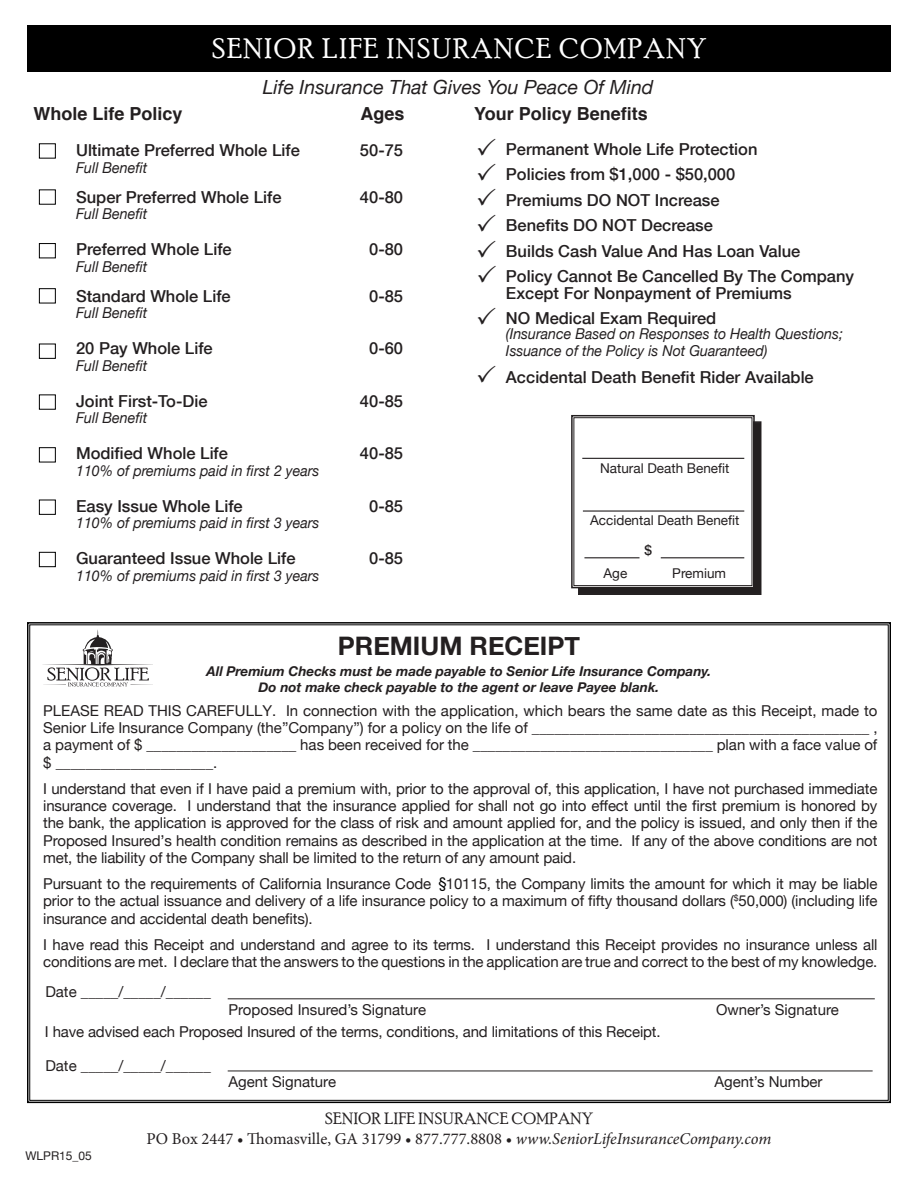
<style>
.page{position:relative;width:918px;height:1188px;background:#fff}
.page>*{position:absolute;margin:0;border:0;box-sizing:border-box;transform-origin:0 0}
.t1{font:28.5px "Poor Richard";letter-spacing:.07em;color:#fff}
.t2{font:700 25.5px "Helvetica Neue";color:#231f20}
.t3{font:italic 19.5px "Helvetica Neue";color:#231f20}
.t4{font:700 18px "Helvetica";color:#231f20}
.t5{font:500 16.5px/16.5px "Helvetica Neue";color:#231f20}
.t6{font:16.5px "Minion Pro";color:#231f20}
.t7{font:16.5px "Poor Richard";letter-spacing:.03em;color:#231f20}
.t8{font:15px/17.2px "Helvetica Neue";letter-spacing:-.01em;color:#231f20}
.t9{font:italic 15px "Helvetica Neue";color:#231f20;scale:.95 1}
.t10{font:15px "Helvetica";color:#000}
.t11{font:italic 700 13.5px "Helvetica Neue";color:#231f20}
.t12{font:13.5px "Helvetica Neue";color:#231f20}
.t13{font:500 13.5px "Helvetica Neue";color:#231f20}
.t14{font:12px "Helvetica Neue";color:#231f20}
.s1{font-style:italic}
</style>
<div class="page">
<svg style="left:27px;top:622px;width:864px;height:482px"></svg>
<div style="left:27px;top:25px;width:864px;height:46px;background:#000"></div>
<div style="left:39px;top:143px;width:17px;height:16px;border:1px solid #000"></div>
<div style="left:39px;top:189px;width:17px;height:16px;border:1px solid #000"></div>
<div style="left:39px;top:243px;width:17px;height:15px;border:1px solid #000"></div>
<div style="left:39px;top:288px;width:17px;height:15px;border:1px solid #000"></div>
<div style="left:39px;top:344px;width:17px;height:15px;border:1px solid #000"></div>
<div style="left:39px;top:394px;width:17px;height:16px;border:1px solid #000"></div>
<div style="left:39px;top:447px;width:17px;height:15px;border:1px solid #000"></div>
<div style="left:39px;top:500px;width:17px;height:15px;border:1px solid #000"></div>
<svg style="left:42px;top:630px;width:111px;height:56px"></svg>
<div style="left:39px;top:552px;width:17px;height:15px;border:1px solid #000"></div>
<hr style="left:228px;top:998px;width:647px;height:1px;background:#231f20">
<hr style="left:228px;top:1071px;width:645px;height:1px;background:#231f20">
<div style="left:578px;top:422px;width:184px;height:173px;background:#231f20"></div>
<svg style="left:571px;top:415px;width:184px;height:174px;background:#f3f3f3"></svg>
<div style="left:574px;top:417px;width:178px;height:169px;border:1px solid #231f20"></div>
<hr style="left:582px;top:458px;width:162px;height:1px;background:#231f20">
<hr style="left:583px;top:510px;width:161px;height:2px;background:#231f20">
<hr style="left:584px;top:557px;width:160px;height:1px;background:#231f20">
<div style="left:640px;top:552px;width:21px;height:16px;background:#fff"></div>
<p class="t1" style="left:212px;top:32px;width:495px">SENIOR LIFE INSURANCE COMPANY</p>
<p class="t3" style="left:263px;top:71px;width:392px">Life Insurance That Gives You Peace Of Mind</p>
<p class="t4" style="left:34px;top:99px;width:151px">Whole Life Policy</p>
<p class="t4" style="left:360px;top:99px;width:46px">Ages</p>
<p class="t4" style="left:474px;top:99px;width:175px">Your Policy Benefits</p>
<p class="t5" style="left:76px;top:141px;width:225px">Ultimate Preferred Whole Life</p>
<p class="t5" style="left:360px;top:141px;width:45px">50-75</p>
<p class="t9" style="left:76px;top:155px;width:77px">Full Benefit</p>
<p class="t5" style="left:76px;top:188px;width:207px">Super Preferred Whole Life</p>
<p class="t5" style="left:360px;top:188px;width:45px">40-80</p>
<p class="t9" style="left:76px;top:201px;width:77px">Full Benefit</p>
<p class="t5" style="left:76px;top:240px;width:157px">Preferred Whole Life</p>
<p class="t5" style="left:369px;top:240px;width:35px">0-80</p>
<p class="t9" style="left:76px;top:254px;width:77px">Full Benefit</p>
<p class="t5" style="left:76px;top:287px;width:156px">Standard Whole Life</p>
<p class="t5" style="left:369px;top:287px;width:35px">0-85</p>
<p class="t9" style="left:76px;top:300px;width:77px">Full Benefit</p>
<p class="t5" style="left:76px;top:339px;width:138px">20 Pay Whole Life</p>
<p class="t5" style="left:369px;top:339px;width:35px">0-60</p>
<p class="t9" style="left:76px;top:353px;width:77px">Full Benefit</p>
<p class="t5" style="left:76px;top:392px;width:133px">Joint First-To-Die</p>
<p class="t5" style="left:360px;top:392px;width:45px">40-85</p>
<p class="t9" style="left:76px;top:405px;width:77px">Full Benefit</p>
<p class="t5" style="left:76px;top:444px;width:153px">Modified Whole Life</p>
<p class="t5" style="left:360px;top:444px;width:45px">40-85</p>
<p class="t9" style="left:76px;top:458px;width:258px">110% of premiums paid in first 2 years</p>
<p class="t5" style="left:76px;top:497px;width:168px">Easy Issue Whole Life</p>
<p class="t5" style="left:369px;top:497px;width:35px">0-85</p>
<p class="t9" style="left:76px;top:510px;width:258px">110% of premiums paid in first 3 years</p>
<p class="t5" style="left:76px;top:549px;width:221px">Guaranteed Issue Whole Life</p>
<p class="t5" style="left:369px;top:549px;width:35px">0-85</p>
<p class="t9" style="left:76px;top:563px;width:258px">110% of premiums paid in first 3 years</p>
<p class="t5" style="left:506px;top:140px;width:253px">Permanent Whole Life Protection</p>
<p class="t5" style="left:506px;top:166px;width:231px">Policies from $1,000 - $50,000</p>
<p class="t5" style="left:506px;top:191px;width:215px">Premiums DO NOT Increase</p>
<p class="t5" style="left:506px;top:217px;width:208px">Benefits DO NOT Decrease</p>
<p class="t5" style="left:506px;top:242px;width:296px">Builds Cash Value And Has Loan Value</p>
<p class="t5" style="left:506px;top:268px;width:350px">Policy Cannot Be Cancelled By The Company<br>Except For Nonpayment of Premiums</p>
<p class="t5" style="left:506px;top:310px;width:212px">NO Medical Exam Required</p>
<p class="t9" style="left:506px;top:322px;width:356px">(Insurance Based on Responses to Health Questions;</p>
<p class="t9" style="left:506px;top:338px;width:277px">Issuance of the Policy is Not Guaranteed)</p>
<p class="t5" style="left:506px;top:368px;width:309px">Accidental Death Benefit Rider Available</p>
<p class="t12" style="left:600px;top:457px;width:131px">Natural Death Benefit</p>
<p class="t12" style="left:590px;top:509px;width:151px">Accidental Death Benefit</p>
<p class="t13" style="left:645px;top:540px;width:9px">$</p>
<p class="t12" style="left:604px;top:562px;width:25px">Age</p>
<p class="t12" style="left:672px;top:562px;width:55px">Premium</p>
<p class="t2" style="left:338px;top:623px;width:244px">PREMIUM RECEIPT</p>
<p class="t11" style="left:207px;top:660px;width:506px">All Premium Checks must be made payable to Senior Life Insurance Company.</p>
<p class="t11" style="left:259px;top:677px;width:402px">Do not make check payable to the agent or leave Payee blank.</p>
<p class="t8" style="left:43px;top:701px;width:836px">PLEASE READ THIS CAREFULLY. In connection with the application, which bears the same date as this Receipt, made to<br>Senior Life Insurance Company (the”Company”) for a policy on the life of _____________________________________________ ,</p>
<p class="t8" style="left:43px;top:735px;width:836px">a payment of $ ____________________ has been received for the ________________________________ plan with a face value of $ _____________________.</p>
<p class="t8" style="left:43px;top:779px;width:836px;text-align:justify">I understand that even if I have paid a premium with, prior to the approval of, this application, I have not purchased immediate insurance coverage. I understand that the insurance applied for shall not go into effect until the first premium is honored by the bank, the application is approved for the class of risk and amount applied for, and the policy is issued, and only then if the Proposed Insured’s health condition remains as described in the application at the time. If any of the above conditions are not met, the liability of the Company shall be limited to the return of any amount paid.</p>
<p class="t8" style="left:43px;top:874px;width:836px;text-align:justify">Pursuant to the requirements of California Insurance Code 10115, the Company limits the amount for which it may be liable prior to the actual issuance and delivery of a life insurance policy to a maximum of fifty thousand dollars (<sup>$</sup>50,000) (including life insurance and accidental death benefits).</p>
<p class="t8" style="left:43px;top:935px;width:836px">I have read this Receipt and understand and agree to its terms. I understand this Receipt provides no insurance unless all conditions are met. I declare that the answers to the questions in the application are true and correct to the best of my knowledge.</p>
<p class="t10" style="left:438px;top:871px;width:10px">§</p>
<p class="t8" style="left:45px;top:982px;width:167px">Date _____/_____/______</p>
<p class="t8" style="left:229px;top:1000px;width:199px">Proposed Insured’s Signature</p>
<p class="t8" style="left:716px;top:1000px;width:124px">Owner’s Signature</p>
<p class="t8" style="left:45px;top:1022px;width:617px">I have advised each Proposed Insured of the terms, conditions, and limitations of this Receipt.</p>
<p class="t8" style="left:45px;top:1055px;width:167px">Date _____/_____/______</p>
<p class="t8" style="left:229px;top:1072px;width:109px">Agent Signature</p>
<p class="t8" style="left:715px;top:1072px;width:110px">Agent’s Number</p>
<p class="t14" style="left:26px;top:1146px;width:68px">WLPR15_05</p>
<p class="t7" style="left:325px;top:1109px;width:269px">SENIOR LIFE INSURANCE COMPANY</p>
<p class="t6" style="left:147px;top:1128px;width:626px">PO Box 2447 • Thomasville, GA 31799 • 877.777.8808 • <span class="s1">www.SeniorLifeInsuranceCompany.com</span></p>
</div>
